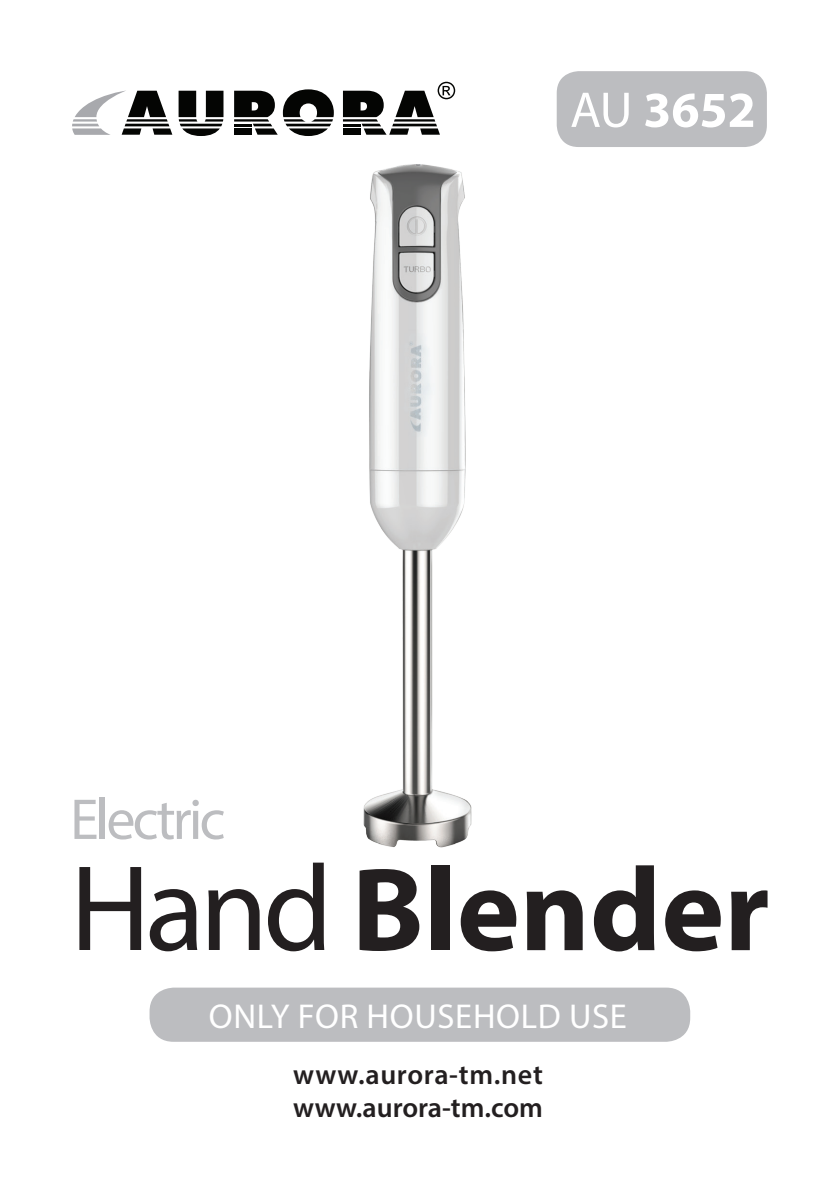
<style>
.page{position:relative;width:840px;height:1191px;background:#fff}
.page>*{position:absolute;margin:0;border:0;box-sizing:border-box;transform-origin:0 0}
.t1{font:700 119.4px "Myriad Pro";color:#231f20}
.t2{font:58px "Myriad Pro";letter-spacing:-.05em;color:#bcbdc0}
.t3{font:700 50.6px "Myriad Pro";color:#fff}
.t4{font:34.6px "Myriad Pro";letter-spacing:.02em;color:#fff}
.t5{font:600 28px/33.6px "Myriad Pro";letter-spacing:.015em;color:#231f20}
.s1{font-weight:400}
.s2{font-weight:400;font-size:123px}
</style>
<div class="page">
<div style="left:556px;top:71px;width:210px;height:76px;background:#bcbdc0;border-radius:22px"></div>
<svg style="left:178px;top:91px;width:45px;height:45px"></svg>
<svg style="left:234px;top:91px;width:43px;height:44px"></svg>
<div style="left:234px;top:128px;width:17px;height:7px;background:#040503"></div>
<svg style="left:283px;top:89px;width:50px;height:47px"></svg>
<svg style="left:72px;top:91px;width:100px;height:44px"></svg>
<svg style="left:343px;top:82px;width:112px;height:53px"></svg>
<div style="left:149px;top:987px;width:540px;height:54px;background:#bcbdc0;border-radius:24px"></div>
<img style="left:363px;top:164px;width:109px;height:684px">
<h2 class="t2" style="left:70px;top:783px;width:157px">ELECTRIC</h2>
<h3 class="t3" style="left:569px;top:77px;width:187px"><span class="s1">AU</span> 3652</h3>
<h1 class="t1" style="left:70px;top:832px;width:700px"><span class="s2">HAND</span> Blender</h1>
<p class="t4" style="left:209px;top:995px;width:419px">ONLY FOR HOUSEHOLD USE</p>
<p class="t5" style="left:293px;top:1056px;width:251px">www.aurora-tm.net www.aurora-tm.com</p>
</div>
